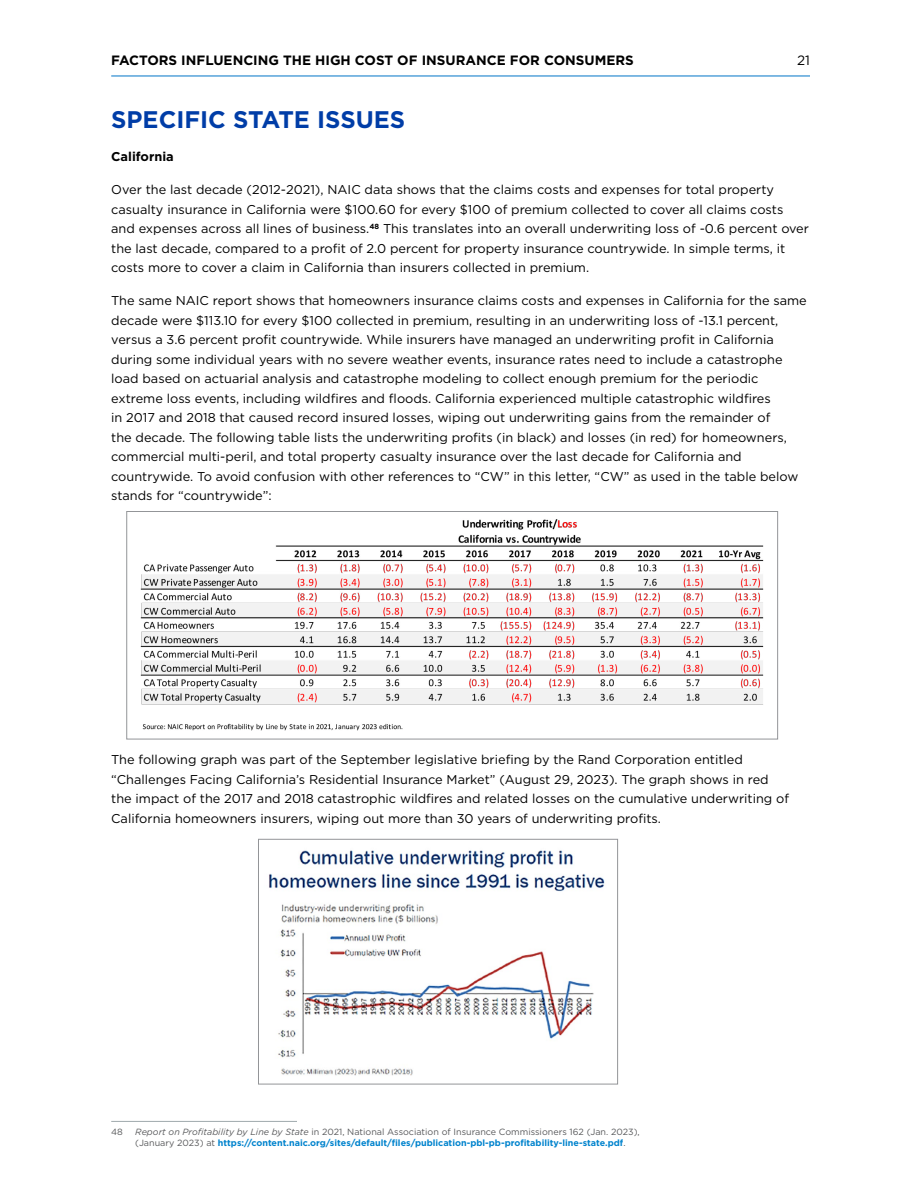
<style>
.page{position:relative;width:918px;height:1188px;background:#fff}
.page>*{position:absolute;margin:0;border:0;box-sizing:border-box;transform-origin:0 0}
.t1{font:700 24px "Gotham";color:#003da7}
.t2{font:700 13.5px "Gotham";color:#000}
.t3{font:13.5px "Gotham";color:#000}
.t4{font:12.75px/19.5px "Gotham";color:#000}
.t5{font:700 12.75px "Gotham";color:#000}
.t6{font:700 9px/10.8px "Gotham";color:#0083cd}
.t7{font:9px "Gotham";color:#58595b}
.s1{font-weight:400;font-style:italic;color:#58595b}
.s2{font-weight:400;color:#58595b}
</style>
<div class="page">
<hr style="left:111px;top:76px;width:699px;height:1px;background:#0074c8">
<hr style="left:111px;top:1121px;width:186px;height:1px;background:#a0a9ad">
<img style="left:140px;top:516px;width:639px;height:217px">
<div style="left:126px;top:511px;width:652px;height:228px;border:1px solid #939598"></div>
<img style="left:269px;top:850px;width:336px;height:226px">
<div style="left:258px;top:839px;width:360px;height:245px;border:1px solid #939598"></div>
<p class="t2" style="left:111px;top:51px;width:524px">FACTORS INFLUENCING THE HIGH COST OF INSURANCE FOR CONSUMERS</p>
<p class="t3" style="left:797px;top:51px;width:14px">21</p>
<h1 class="t1" style="left:111px;top:104px;width:296px">SPECIFIC STATE ISSUES</h1>
<p class="t5" style="left:111px;top:148px;width:64px">California</p>
<p class="t4" style="left:111px;top:180px;width:699px">Over the last decade (2012-2021), NAIC data shows that the claims costs and expenses for total property casualty insurance in California were $100.60 for every $100 of premium collected to cover all claims costs and expenses across all lines of business.<sup>48</sup> This translates into an overall underwriting loss of -0.6 percent over the last decade, compared to a profit of 2.0 percent for property insurance countrywide. In simple terms, it costs more to cover a claim in California than insurers collected in premium.</p>
<p class="t4" style="left:111px;top:291px;width:697px">The same NAIC report shows that homeowners insurance claims costs and expenses in California for the same decade were $113.10 for every $100 collected in premium, resulting in an underwriting loss of -13.1 percent, versus a 3.6 percent profit countrywide. While insurers have managed an underwriting profit in California during some individual years with no severe weather events, insurance rates need to include a catastrophe load based on actuarial analysis and catastrophe modeling to collect enough premium for the periodic extreme loss events, including wildfires and floods. California experienced multiple catastrophic wildfires<br>in 2017 and 2018 that caused record insured losses, wiping out underwriting gains from the remainder of<br>the decade. The following table lists the underwriting profits (in black) and losses (in red) for homeowners, commercial multi-peril, and total property casualty insurance over the last decade for California and countrywide. To avoid confusion with other references to “CW” in this letter, “CW” as used in the table below stands for “countrywide”:</p>
<p class="t4" style="left:111px;top:750px;width:679px">The following graph was part of the September legislative briefing by the Rand Corporation entitled “Challenges Facing California’s Residential Insurance Market” (August 29, 2023). The graph shows in red the impact of the 2017 and 2018 catastrophic wildfires and related losses on the cumulative underwriting of California homeowners insurers, wiping out more than 30 years of underwriting profits.</p>
<p class="t7" style="left:111px;top:1126px;width:13px">48</p>
<p class="t6" style="left:135px;top:1126px;width:506px"><span class="s1">Report on Profitability by Line by State</span> <span class="s2">in 2021, National Association of Insurance Commissioners 162 (Jan. 2023), (January 2023) at</span> https://content.naic.org/sites/default/files/publication-pbl-pb-profitability-line-state.pdf<span class="s2">.</span></p>
</div>
